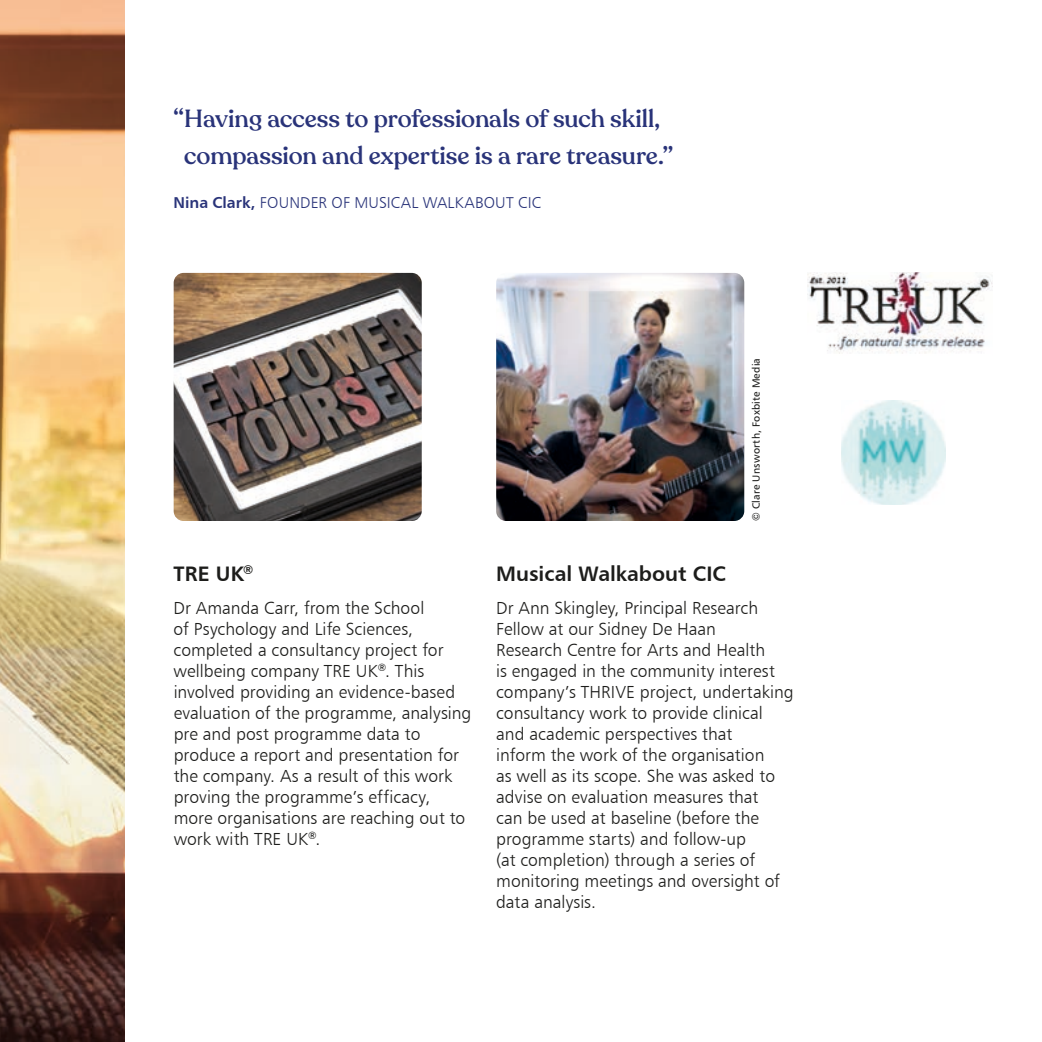
<style>
.page{position:relative;width:1042px;height:1042px;background:#fff}
.page>*{position:absolute;margin:0;border:0;box-sizing:border-box;transform-origin:0 0}
.t1{font:500 24.5px/36.8px "Recoleta";color:#293379;text-align:center}
.t2{font:21px "Humanist 777 BT Bold B";color:#1d1d1b}
.t3{font:17.5px/21px "Humanist 777 BT Light B";color:#1d1d1b}
.t4{font:15.75px "Humanist 777 BT Light B";letter-spacing:.01em;color:#293379}
.t5{font:10.5px "Humanist 777 BT Roman B";letter-spacing:.02em;color:#1d1d1b}
.s1{font-family:"Humanist 777 BT Bold B"}
</style>
<div class="page">
<img style="left:0;top:0;width:124px;height:1042px">
<img style="left:174px;top:273px;width:248px;height:248px">
<img style="left:496px;top:273px;width:248px;height:248px">
<img style="left:808px;top:273px;width:184px;height:81px">
<img style="left:841px;top:401px;width:104px;height:104px">
<h1 class="t1" style="left:174px;top:101px;width:501px">“Having access to professionals of such skill, compassion and expertise is a rare treasure.”</h1>
<p class="t4" style="left:174px;top:193px;width:369px"><span class="s1">Nina Clark,</span> FOUNDER OF MUSICAL WALKABOUT CIC</p>
<p class="t5" style="left:749px;top:521px;width:164px;rotate:-90deg">© Clare Unsworth, Foxbite Media</p>
<p class="t2" style="left:174px;top:560px;width:81px">TRE UK<sup>®</sup></p>
<p class="t3" style="left:174px;top:597px;width:299px">Dr Amanda Carr, from the School<br>of Psychology and Life Sciences, completed a consultancy project for wellbeing company TRE UK<sup>®</sup>. This involved providing an evidence-based evaluation of the programme, analysing pre and post programme data to produce a report and presentation for the company. As a result of this work proving the programme’s efficacy, more organisations are reaching out to work with TRE UK<sup>®</sup>.</p>
<p class="t2" style="left:496px;top:560px;width:231px">Musical Walkabout CIC</p>
<p class="t3" style="left:496px;top:597px;width:299px">Dr Ann Skingley, Principal Research Fellow at our Sidney De Haan<br>Research Centre for Arts and Health<br>is engaged in the community interest company’s THRIVE project, undertaking consultancy work to provide clinical and academic perspectives that<br>inform the work of the organisation<br>as well as its scope. She was asked to advise on evaluation measures that<br>can be used at baseline (before the programme starts) and follow-up<br>(at completion) through a series of monitoring meetings and oversight of data analysis.</p>
</div>
